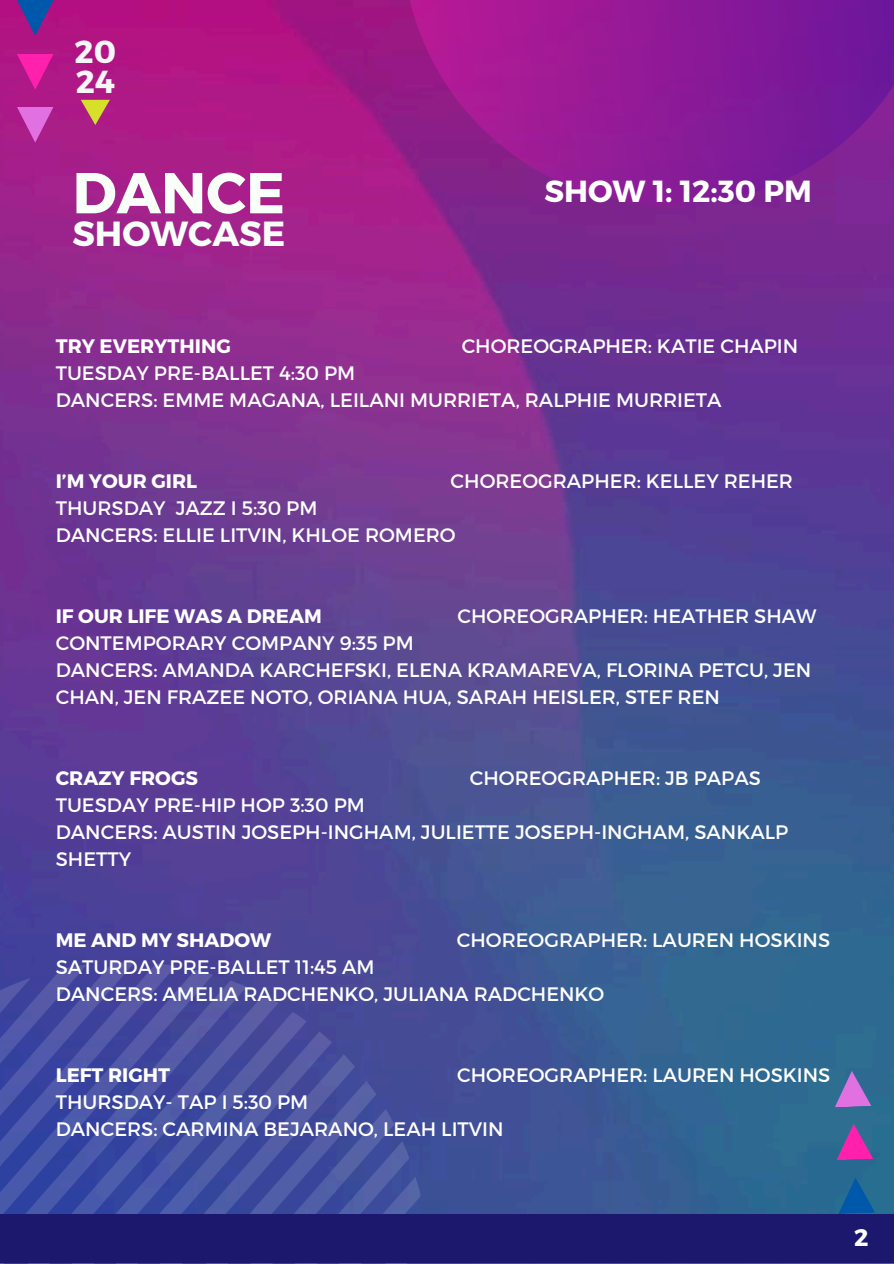
<style>
.page{position:relative;width:894px;height:1264px;background:#fff}
.page>*{position:absolute;margin:0;border:0;box-sizing:border-box;transform-origin:0 0}
.t1{font:700 57.6px "Montserrat";color:#f7fff8}
.t2{font:700 34.95px "Montserrat";color:#f7fff8}
.t3{font:700 31.8px/29.4px "Montserrat";color:#f6f6f6}
.t4{font:700 30.45px "Montserrat";color:#fff}
.t5{font:700 24px "Montserrat";color:#fff}
.t6{font:19.5px/27px "Montserrat";color:#fff}
.t7{font:700 19.5px "Montserrat";color:#fff}
</style>
<div class="page">
<img style="left:0;top:0;width:893px;height:1263px">
<svg style="left:81px;top:100px;width:29px;height:25px"></svg>
<svg style="left:17px;top:0;width:37px;height:36px"></svg>
<svg style="left:17px;top:54px;width:37px;height:36px"></svg>
<svg style="left:17px;top:107px;width:37px;height:36px"></svg>
<svg style="left:293px;top:0;width:600px;height:315px"></svg>
<svg style="left:0;top:962px;width:427px;height:301px"></svg>
<div style="left:0;top:1213px;width:893px;height:49px;background:#1c186d"></div>
<svg style="left:838px;top:1177px;width:36px;height:36px"></svg>
<svg style="left:836px;top:1123px;width:37px;height:37px"></svg>
<svg style="left:834px;top:1070px;width:37px;height:37px"></svg>
<p class="t3" style="left:74px;top:36px;width:43px">20<br>24</p>
<h1 class="t1" style="left:72px;top:155px;width:214px">DANCE</h1>
<h1 class="t2" style="left:72px;top:211px;width:214px">SHOWCASE</h1>
<p class="t4" style="left:544px;top:172px;width:269px">SHOW 1: 12:30 PM</p>
<h1 class="t7" style="left:56px;top:333px;width:176px">TRY EVERYTHING</h1>
<h1 class="t6" style="left:461px;top:331px;width:338px">CHOREOGRAPHER: KATIE CHAPIN</h1>
<p class="t6" style="left:56px;top:358px;width:301px">TUESDAY PRE-BALLET 4:30 PM</p>
<h2 class="t6" style="left:56px;top:385px;width:667px">DANCERS: EMME MAGANA, LEILANI MURRIETA, RALPHIE MURRIETA</h2>
<p class="t7" style="left:56px;top:468px;width:143px">I’M YOUR GIRL</p>
<p class="t6" style="left:450px;top:466px;width:344px">CHOREOGRAPHER: KELLEY REHER</p>
<p class="t6" style="left:56px;top:493px;width:263px">THURSDAY JAZZ I 5:30 PM</p>
<p class="t6" style="left:56px;top:520px;width:401px">DANCERS: ELLIE LITVIN, KHLOE ROMERO</p>
<p class="t7" style="left:56px;top:603px;width:267px">IF OUR LIFE WAS A DREAM</p>
<p class="t6" style="left:457px;top:601px;width:360px">CHOREOGRAPHER: HEATHER SHAW</p>
<p class="t6" style="left:56px;top:628px;width:359px">CONTEMPORARY COMPANY 9:35 PM</p>
<p class="t6" style="left:56px;top:655px;width:756px">DANCERS: AMANDA KARCHEFSKI, ELENA KRAMAREVA, FLORINA PETCU, JEN<br>CHAN, JEN FRAZEE NOTO, ORIANA HUA, SARAH HEISLER, STEF REN</p>
<p class="t7" style="left:56px;top:765px;width:144px">CRAZY FROGS</p>
<p class="t6" style="left:470px;top:763px;width:292px">CHOREOGRAPHER: JB PAPAS</p>
<p class="t6" style="left:56px;top:790px;width:310px">TUESDAY PRE-HIP HOP 3:30 PM</p>
<p class="t6" style="left:56px;top:817px;width:733px">DANCERS: AUSTIN JOSEPH-INGHAM, JULIETTE JOSEPH-INGHAM, SANKALP<br>SHETTY</p>
<p class="t7" style="left:56px;top:927px;width:217px">ME AND MY SHADOW</p>
<p class="t6" style="left:457px;top:925px;width:374px">CHOREOGRAPHER: LAUREN HOSKINS</p>
<p class="t6" style="left:56px;top:952px;width:320px">SATURDAY PRE-BALLET 11:45 AM</p>
<p class="t6" style="left:56px;top:979px;width:550px">DANCERS: AMELIA RADCHENKO, JULIANA RADCHENKO</p>
<p class="t7" style="left:56px;top:1062px;width:116px">LEFT RIGHT</p>
<p class="t6" style="left:457px;top:1060px;width:374px">CHOREOGRAPHER: LAUREN HOSKINS</p>
<p class="t6" style="left:56px;top:1087px;width:254px">THURSDAY- TAP I 5:30 PM</p>
<p class="t6" style="left:56px;top:1114px;width:449px">DANCERS: CARMINA BEJARANO, LEAH LITVIN</p>
<p class="t5" style="left:854px;top:1222px;width:16px">2</p>
</div>
